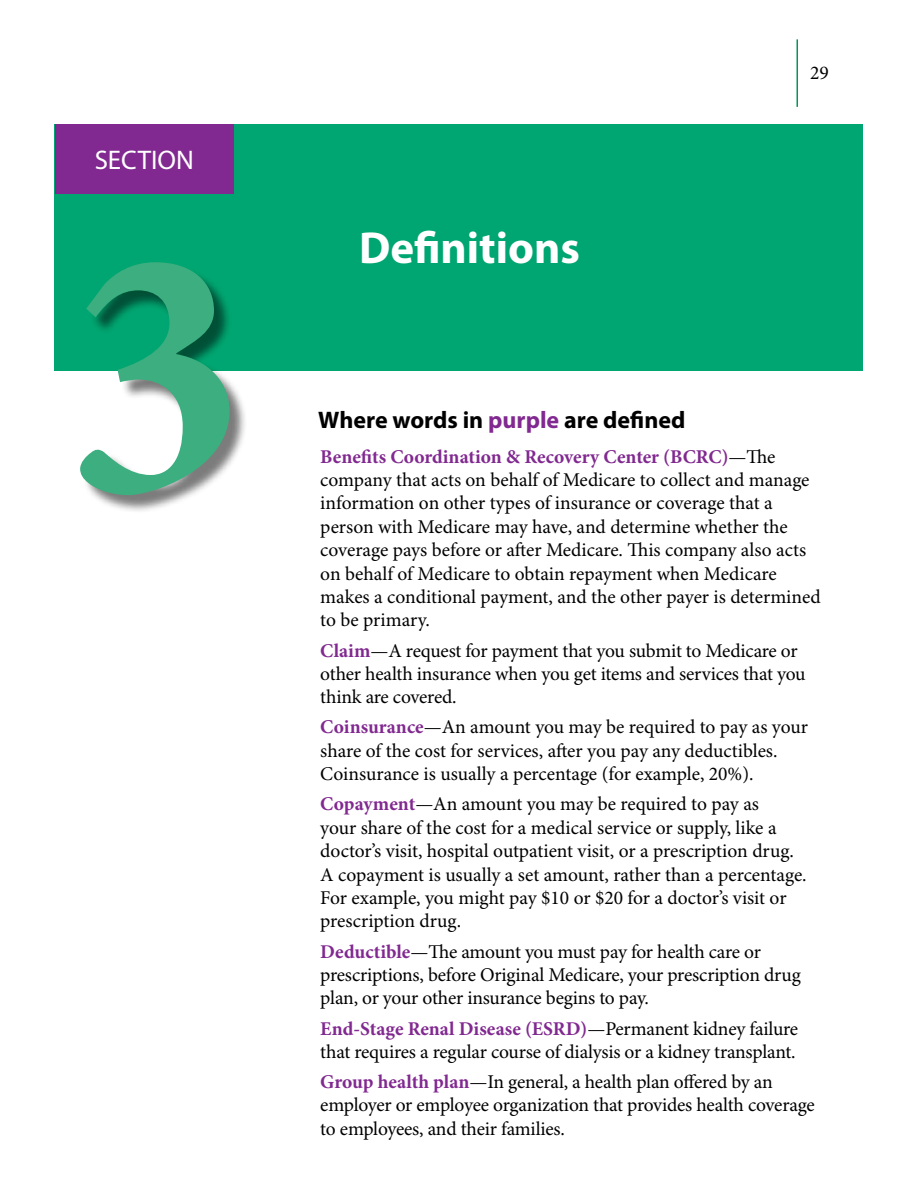
<style>
.page{position:relative;width:918px;height:1188px;background:#fff}
.page>*{position:absolute;margin:0;border:0;box-sizing:border-box;transform-origin:0 0}
.t1{font:700 360px "Minion Pro";color:#3cae7f}
.Section_Header{font:700 45px "Myriad Pro";color:#fff}
.t2{font:27px "Myriad Pro";color:#fff}
.Heading_2_No_Content{font:700 24px "Myriad Pro";color:#000}
.Body_Text_13{font:19.5px/23.4px "Minion Pro";letter-spacing:-.01em;color:#000}
.s1{color:#812990}
.s2{font-weight:700;color:#812990}
</style>
<div class="page">
<div style="left:55px;top:124px;width:808px;height:247px;background:#00a671"></div>
<hr style="left:796px;top:39px;width:2px;height:68px;background:#009856">
<div style="left:55px;top:124px;width:179px;height:70px;background:#812990"></div>
<div style="left:83px;top:265px;width:165px;height:249px;background:#000;opacity:.52"></div>
<h3 class="t2" style="left:95px;top:145px;width:101px">SECTION</h3>
<h1 class="t1" style="left:66px;top:161px;width:181px">3</h1>
<h1 class="Section_Header" style="left:359px;top:223px;width:222px">Definitions</h1>
<h2 class="Heading_2_No_Content" style="left:318px;top:406px;width:369px">Where words in <span class="s1">purple</span> are defined</h2>
<p class="Body_Text_13" style="left:810px;top:62px;width:20px">29</p>
<p class="Body_Text_13" style="left:320px;top:445px;width:502px"><span class="s2">Benefits Coordination &amp; Recovery Center (BCRC)</span>—The company that acts on behalf of Medicare to collect and manage information on other types of insurance or coverage that a person with Medicare may have, and determine whether the coverage pays before or after Medicare. This company also acts on behalf of Medicare to obtain repayment when Medicare makes a conditional payment, and the other payer is determined to be primary.</p>
<p class="Body_Text_13" style="left:320px;top:639px;width:487px"><span class="s2">Claim</span>—A request for payment that you submit to Medicare or other health insurance when you get items and services that you think are covered.</p>
<p class="Body_Text_13" style="left:320px;top:716px;width:489px"><span class="s2">Coinsurance</span>—An amount you may be required to pay as your share of the cost for services, after you pay any deductibles.<br>Coinsurance is usually a percentage (for example, 20%).</p>
<p class="Body_Text_13" style="left:320px;top:793px;width:488px"><span class="s2">Copayment</span>—An amount you may be required to pay as<br>your share of the cost for a medical service or supply, like a doctor’s visit, hospital outpatient visit, or a prescription drug.<br>A copayment is usually a set amount, rather than a percentage.<br>For example, you might pay $10 or $20 for a doctor’s visit or prescription drug.</p>
<p class="Body_Text_13" style="left:320px;top:940px;width:482px"><span class="s2">Deductible</span>—The amount you must pay for health care or prescriptions, before Original Medicare, your prescription drug plan, or your other insurance begins to pay.</p>
<p class="Body_Text_13" style="left:320px;top:1017px;width:479px"><span class="s2">End-Stage Renal Disease (ESRD)</span>—Permanent kidney failure that requires a regular course of dialysis or a kidney transplant.</p>
<p class="Body_Text_13" style="left:320px;top:1071px;width:496px"><span class="s2">Group health plan</span>—In general, a health plan offered by an employer or employee organization that provides health coverage to employees, and their families.</p>
</div>
